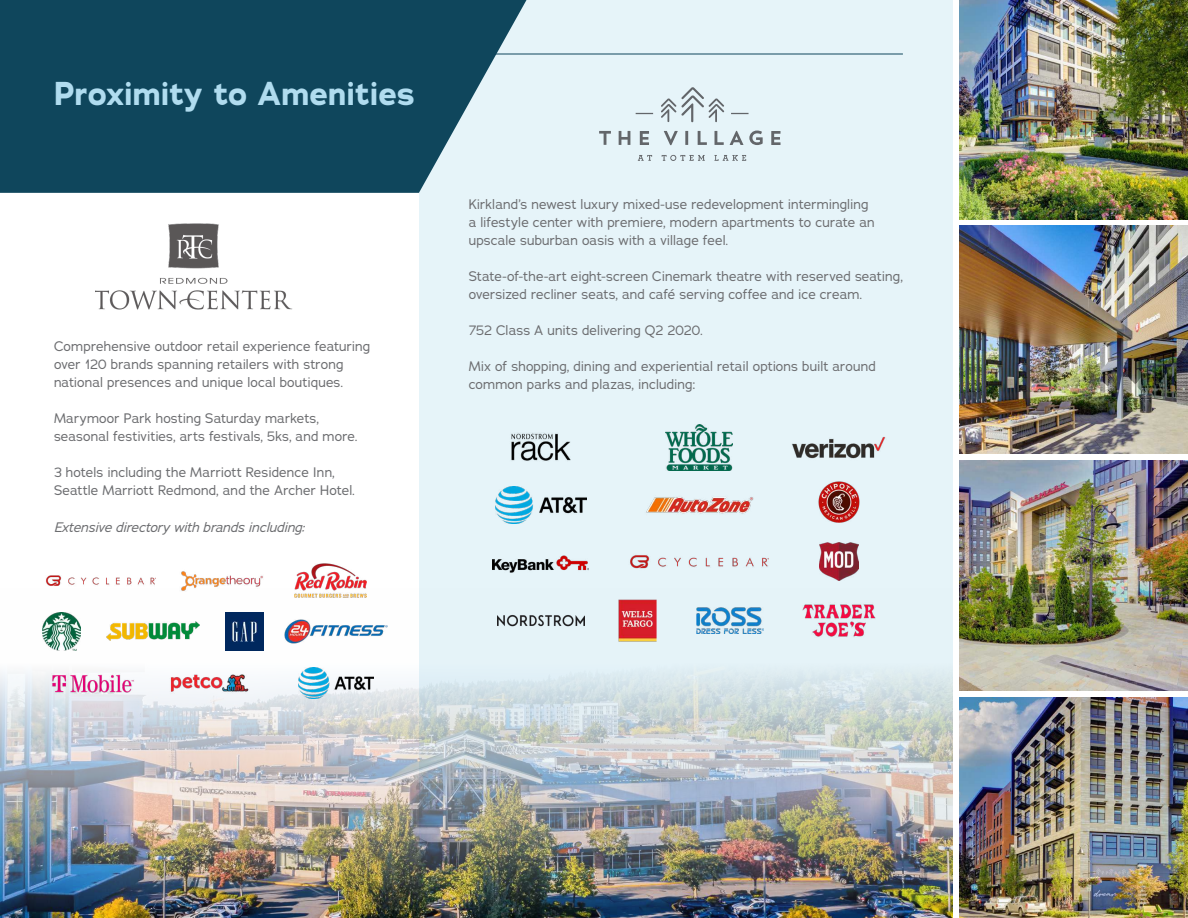
<style>
.page{position:relative;width:1188px;height:918px;background:#fff}
.page>*{position:absolute;margin:0;border:0;box-sizing:border-box;transform-origin:0 0}
.t1{font:700 33px "Adrianna";letter-spacing:-.02em;color:#b0dcef}
.t2{font:13.5px/18px "Adrianna";letter-spacing:.005em;color:#6c6d70}
.t3{font:italic 13.5px "Adrianna";color:#6c6d70}
</style>
<div class="page">
<div style="left:419px;top:0;width:534px;height:918px;background:#e6f4f9"></div>
<svg style="left:0;top:0;width:526px;height:193px;background:#24576b"></svg>
<img style="left:96px;top:223px;width:197px;height:87px">
<img style="left:0;top:589px;width:953px;height:329px">
<img style="left:960px;top:0;width:228px;height:219px">
<img style="left:960px;top:226px;width:228px;height:228px">
<img style="left:960px;top:460px;width:228px;height:231px">
<img style="left:960px;top:697px;width:228px;height:221px">
<img style="left:285px;top:619px;width:102px;height:24px">
<img style="left:299px;top:668px;width:74px;height:31px">
<img style="left:226px;top:612px;width:38px;height:38px">
<img style="left:42px;top:575px;width:117px;height:26px">
<img style="left:180px;top:571px;width:84px;height:34px">
<img style="left:295px;top:564px;width:72px;height:34px">
<img style="left:43px;top:612px;width:38px;height:38px">
<img style="left:107px;top:622px;width:92px;height:18px">
<img style="left:52px;top:673px;width:83px;height:21px">
<img style="left:158px;top:664px;width:103px;height:38px">
<img style="left:666px;top:424px;width:67px;height:46px">
<img style="left:792px;top:437px;width:94px;height:22px">
<img style="left:511px;top:433px;width:60px;height:28px">
<img style="left:496px;top:486px;width:90px;height:37px">
<img style="left:646px;top:497px;width:108px;height:17px">
<img style="left:818px;top:481px;width:42px;height:42px">
<img style="left:493px;top:555px;width:96px;height:38px">
<img style="left:630px;top:555px;width:139px;height:14px">
<img style="left:819px;top:542px;width:39px;height:38px">
<img style="left:497px;top:598px;width:88px;height:45px">
<img style="left:697px;top:608px;width:66px;height:25px">
<img style="left:802px;top:600px;width:73px;height:41px">
<img style="left:618px;top:600px;width:39px;height:41px">
<hr style="left:52px;top:54px;width:851px;height:1px;background:#0f465c">
<svg style="left:599px;top:87px;width:182px;height:74px"></svg>
<p class="t1" style="left:54px;top:72px;width:363px">Proximity to Amenities</p>
<p class="t2" style="left:54px;top:337px;width:318px">Comprehensive outdoor retail experience featuring over 120 brands spanning retailers with strong national presences and unique local boutiques.</p>
<p class="t2" style="left:54px;top:409px;width:305px">Marymoor Park hosting Saturday markets, seasonal festivities, arts festivals, 5ks, and more.</p>
<p class="t2" style="left:54px;top:463px;width:302px">3 hotels including the Marriott Residence Inn,<br>Seattle Marriott Redmond, and the Archer Hotel.</p>
<p class="t3" style="left:54px;top:519px;width:252px">Extensive directory with brands including:</p>
<p class="t2" style="left:469px;top:195px;width:408px">Kirkland’s newest luxury mixed-use redevelopment intermingling a lifestyle center with premiere, modern apartments to curate an upscale suburban oasis with a village feel.</p>
<p class="t2" style="left:469px;top:267px;width:436px">State-of-the-art eight-screen Cinemark theatre with reserved seating, oversized recliner seats, and café serving coffee and ice cream.</p>
<p class="t2" style="left:469px;top:321px;width:236px">752 Class A units delivering Q2 2020.</p>
<p class="t2" style="left:469px;top:357px;width:409px">Mix of shopping, dining and experiential retail options built around common parks and plazas, including:</p>
</div>
